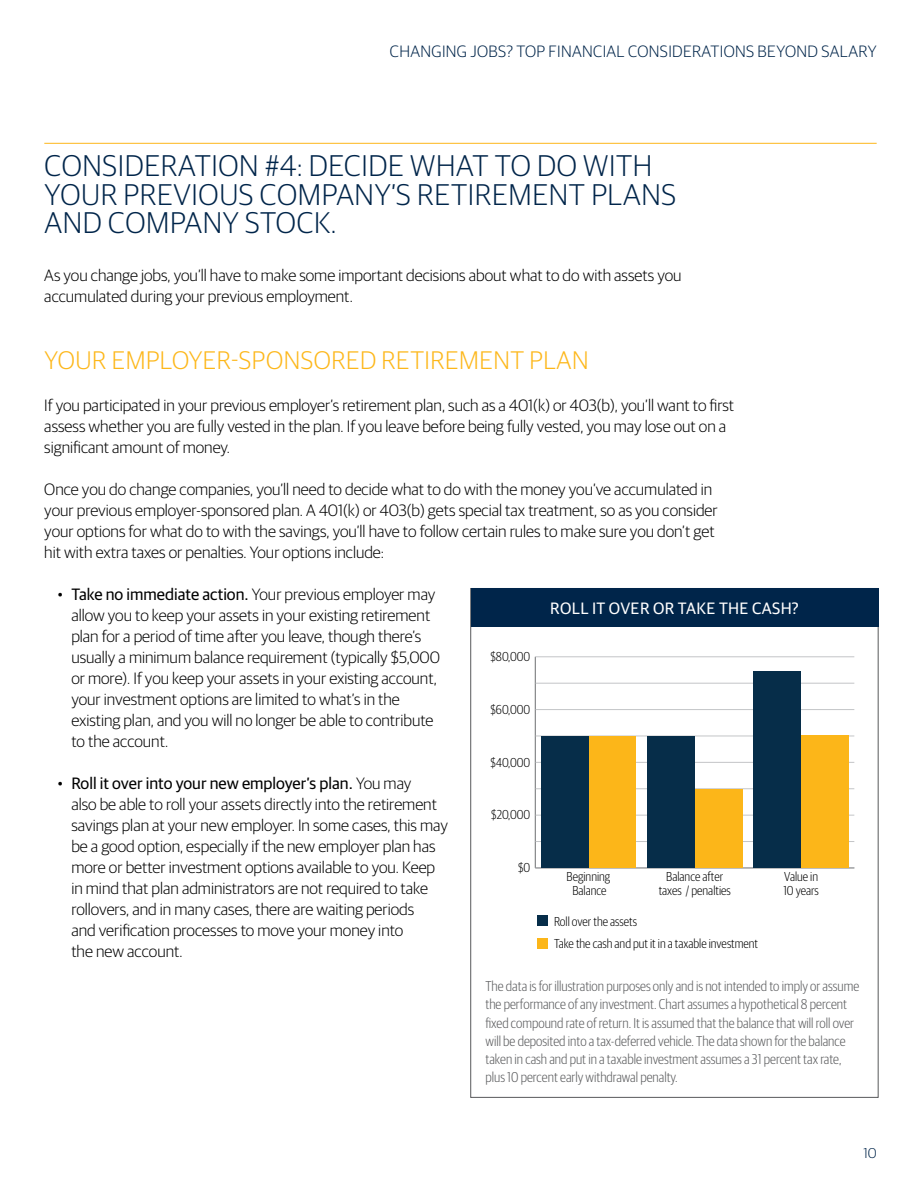
<style>
.page{position:relative;width:921px;height:1191px;background:#fff}
.page>*{position:absolute;margin:0;border:0;box-sizing:border-box;transform-origin:0 0}
.t1{font:300 30px/28.5px "Guardian Sans";letter-spacing:.02em;color:#00254a}
.t2{font:300 25.5px "Guardian Sans";letter-spacing:.02em;color:#fdb71a}
.t3{font:300 16.5px/21px "Guardian Sans";color:#000}
.t4{font:300 16.5px "Guardian Sans";letter-spacing:.02em;color:#00254a}
.t5{font:16.5px "Guardian Sans";letter-spacing:.02em;color:#fff}
.t6{font:300 14.25px/18px "Guardian Sans Cond";color:#58595b}
.t7{font:300 14.25px "Guardian Sans";color:#00254a}
.t8{font:300 13.05px/13.8px "Guardian Sans Cond";color:#000}
.s1{font-weight:400}
</style>
<div class="page">
<hr style="left:44px;top:143px;width:832px;height:1px;background:#fdb71a">
<div style="left:470px;top:588px;width:408px;height:509px;background:#fff;border:1px solid #58595b"></div>
<div style="left:470px;top:587px;width:408px;height:39px;background:#00254a"></div>
<hr style="left:535px;top:656px;width:1px;height:211px;background:#6d6e71">
<hr style="left:535px;top:867px;width:319px;height:1px;background:#b4b6b9">
<hr style="left:535px;top:841px;width:319px;height:1px;background:#b4b6b9">
<hr style="left:535px;top:814px;width:319px;height:1px;background:#b4b6b9">
<hr style="left:535px;top:788px;width:319px;height:1px;background:#b4b6b9">
<hr style="left:535px;top:762px;width:319px;height:1px;background:#b4b6b9">
<hr style="left:535px;top:735px;width:319px;height:1px;background:#b4b6b9">
<hr style="left:535px;top:709px;width:319px;height:1px;background:#b4b6b9">
<hr style="left:535px;top:682px;width:319px;height:1px;background:#b4b6b9">
<hr style="left:535px;top:656px;width:319px;height:1px;background:#b4b6b9">
<div style="left:537px;top:915px;width:10px;height:10px;background:#062d49"></div>
<div style="left:537px;top:938px;width:10px;height:10px;background:#fcb619"></div>
<div style="left:588px;top:736px;width:48px;height:131px;background:#fcb619"></div>
<div style="left:694px;top:789px;width:48px;height:78px;background:#fcb619"></div>
<div style="left:800px;top:735px;width:48px;height:132px;background:#fcb619"></div>
<div style="left:540px;top:736px;width:48px;height:131px;background:#062d49"></div>
<div style="left:646px;top:735px;width:48px;height:132px;background:#062d49"></div>
<div style="left:753px;top:671px;width:47px;height:196px;background:#062d49"></div>
<p class="t4" style="left:390px;top:40px;width:488px">CHANGING JOBS? TOP FINANCIAL CONSIDERATIONS BEYOND SALARY</p>
<h1 class="t1" style="left:45px;top:149px;width:632px">CONSIDERATION #4: DECIDE WHAT TO DO WITH<br>YOUR PREVIOUS COMPANY’S RETIREMENT PLANS<br>AND COMPANY STOCK.</h1>
<p class="t3" style="left:44px;top:264px;width:638px">As you change jobs, you’ll have to make some important decisions about what to do with assets you accumulated during your previous employment.</p>
<h2 class="t2" style="left:45px;top:342px;width:545px">YOUR EMPLOYER-SPONSORED RETIREMENT PLAN</h2>
<p class="t3" style="left:44px;top:393px;width:691px">If you participated in your previous employer’s retirement plan, such as a 401(k) or 403(b), you’ll want to first assess whether you are fully vested in the plan. If you leave before being fully vested, you may lose out on a significant amount of money.</p>
<p class="t3" style="left:44px;top:477px;width:674px">Once you do change companies, you’ll need to decide what to do with the money you’ve accumulated in your previous employer-sponsored plan. A 401(k) or 403(b) gets special tax treatment, so as you consider your options for what do to with the savings, you’ll have to follow certain rules to make sure you don’t get hit with extra taxes or penalties. Your options include:</p>
<p class="t3" style="left:71px;top:582px;width:370px;text-indent:-13px">• <span class="s1">Take no immediate action.</span> Your previous employer may allow you to keep your assets in your existing retirement plan for a period of time after you leave, though there’s usually a minimum balance requirement (typically $5,000 or more). If you keep your assets in your existing account, your investment options are limited to what’s in the existing plan, and you will no longer be able to contribute to the account.</p>
<p class="t3" style="left:71px;top:771px;width:378px;text-indent:-13px">• <span class="s1">Roll it over into your new employer’s plan.</span> You may<br>also be able to roll your assets directly into the retirement savings plan at your new employer. In some cases, this may be a good option, especially if the new employer plan has more or better investment options available to you. Keep in mind that plan administrators are not required to take rollovers, and in many cases, there are waiting periods<br>and verification processes to move your money into<br>the new account.</p>
<p class="t5" style="left:550px;top:596px;width:250px">ROLL IT OVER OR TAKE THE CASH?</p>
<p class="t8" style="left:490px;top:648px;width:41px">$80,000</p>
<p class="t8" style="left:490px;top:701px;width:41px">$60,000</p>
<p class="t8" style="left:490px;top:754px;width:41px">$40,000</p>
<p class="t8" style="left:491px;top:807px;width:40px">$20,000</p>
<p class="t8" style="left:518px;top:859px;width:14px">$0</p>
<p class="t8" style="left:658px;top:868px;width:74px;text-align:center">Balance after taxes / penalties</p>
<p class="t8" style="left:783px;top:868px;width:37px">Value in<br>10 years</p>
<p class="t8" style="left:566px;top:868px;width:45px;text-align:center">Beginning<br>Balance</p>
<p class="t8" style="left:554px;top:909px;width:205px;line-height:21.9px">Roll over the assets<br>Take the cash and put it in a taxable investment</p>
<p class="t6" style="left:485px;top:976px;width:375px">The data is for illustration purposes only and is not intended to imply or assume the performance of any investment. Chart assumes a hypothetical 8 percent fixed compound rate of return. It is assumed that the balance that will roll over will be deposited into a tax-deferred vehicle. The data shown for the balance taken in cash and put in a taxable investment assumes a 31 percent tax rate, plus 10 percent early withdrawal penalty.</p>
<p class="t7" style="left:863px;top:1142px;width:15px">10</p>
</div>
